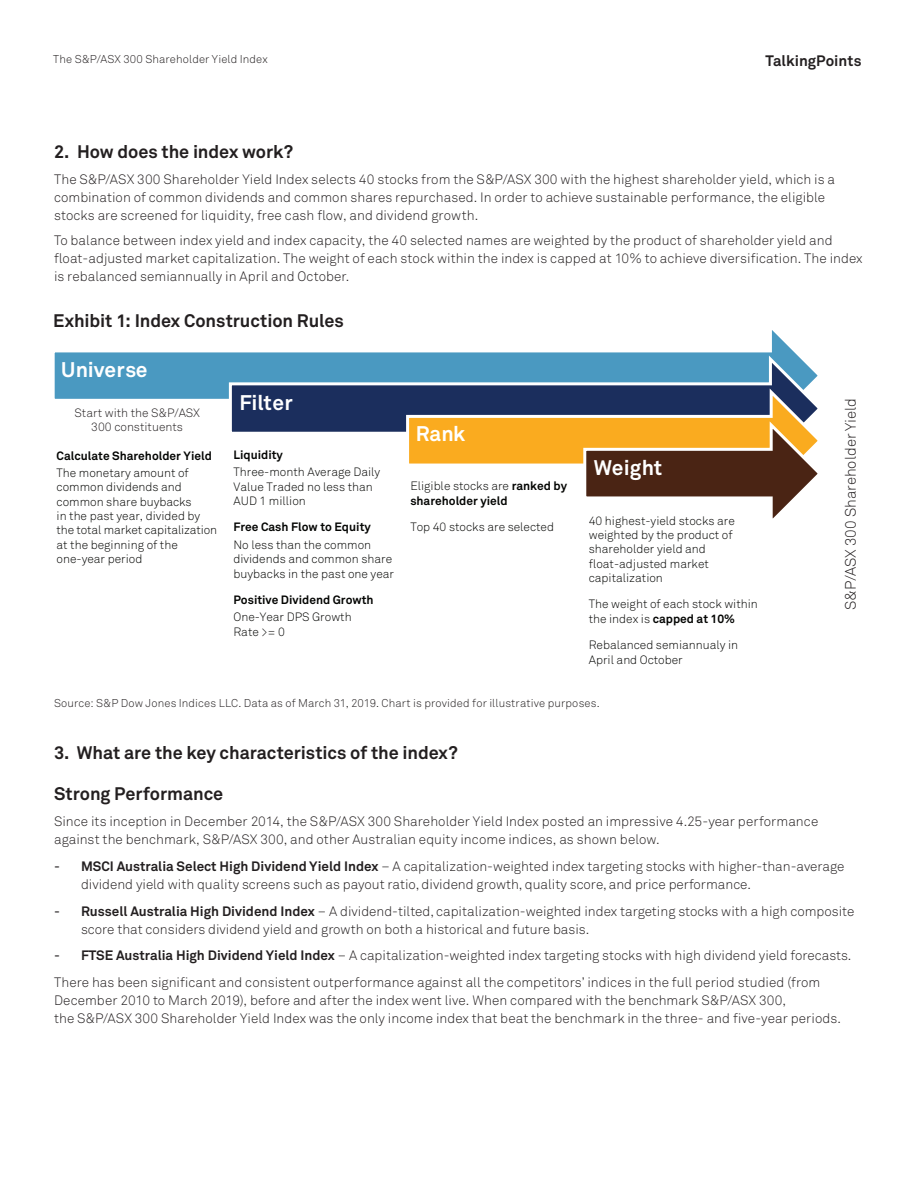
<style>
.page{position:relative;width:918px;height:1188px;background:#fff}
.page>*{position:absolute;margin:0;border:0;box-sizing:border-box;transform-origin:0 0}
.t1{font:700 21px "Akkurat Pro";color:#fff}
.D_Subheading_Level_2{font:700 18px "Akkurat Pro";letter-spacing:-.005em;color:#231f20}
.G_Charts_Title_2_10{font:700 18px "Akkurat Pro";letter-spacing:-.005em;color:#231f20}
.t2{font:300 15px "Akkurat Pro";color:#231f20}
.I_Contact_Header_10{font:700 15px "Akkurat Pro";color:#231f20}
.D_Subheading_Level_2-2{font:300 13.5px/18px "Akkurat Pro";color:#231f20}
.t3{font:300 12px/14.4px "Akkurat Pro";color:#040503}
.t4{font:700 12px/17.4px "Akkurat Pro";color:#040503}
.t5{font:300 12px/14.4px "Akkurat Pro";color:#231f20;text-align:center}
.I_Disclaimer_Footnot{font:300 11.25px "Akkurat Pro";letter-spacing:.01em;color:#231f20}
.s1{font-weight:300}
.s2{font-weight:700}
.s3{font-weight:400}
</style>
<div class="page">
<svg style="left:54px;top:330px;width:740px;height:69px"></svg>
<svg style="left:227px;top:352px;width:591px;height:80px;background:#4b81a8"></svg>
<svg style="left:405px;top:385px;width:413px;height:47px;background:#31426d"></svg>
<svg style="left:408px;top:392px;width:410px;height:127px"></svg>
<p class="I_Disclaimer_Footnot" style="left:53px;top:52px;width:216px">The S&amp;P/ASX 300 Shareholder Yield Index</p>
<p class="I_Contact_Header_10" style="left:766px;top:51px;width:97px">TalkingPoints</p>
<p class="D_Subheading_Level_2" style="left:54px;top:140px;width:241px">2. How does the index work?</p>
<p class="D_Subheading_Level_2-2" style="left:54px;top:171px;width:783px">The S&amp;P/ASX 300 Shareholder Yield Index selects 40 stocks from the S&amp;P/ASX 300 with the highest shareholder yield, which is a combination of common dividends and common shares repurchased. In order to achieve sustainable performance, the eligible stocks are screened for liquidity, free cash flow, and dividend growth.</p>
<p class="D_Subheading_Level_2-2" style="left:54px;top:231px;width:810px">To balance between index yield and index capacity, the 40 selected names are weighted by the product of shareholder yield and float-adjusted market capitalization. The weight of each stock within the index is capped at 10% to achieve diversification. The index is rebalanced semiannually in April and October.</p>
<p class="G_Charts_Title_2_10" style="left:53px;top:310px;width:292px">Exhibit 1: Index Construction Rules</p>
<p class="t1" style="left:61px;top:357px;width:88px">Universe</p>
<p class="t1" style="left:239px;top:390px;width:55px">Filter</p>
<p class="t5" style="left:74px;top:405px;width:127px">Start with the S&amp;P/ASX<br>300 constituents</p>
<p class="t4" style="left:57px;top:446px;width:157px">Calculate Shareholder Yield<br><span class="s1">The monetary amount of</span></p>
<p class="t3" style="left:57px;top:480px;width:162px">common dividends and common share buybacks<br>in the past year, divided by the total market capitalization at the beginning of the one-year period</p>
<p class="t3" style="left:233px;top:446px;width:148px;line-height:17.4px"><span class="s2">Liquidity<br></span>Three-month Average Daily</p>
<p class="t3" style="left:233px;top:479px;width:141px">Value Traded no less than<br>AUD 1 million</p>
<p class="t4" style="left:233px;top:518px;width:139px">Free Cash Flow to Equity<br><span class="s1">No less than the common</span></p>
<p class="t3" style="left:233px;top:552px;width:162px">dividends and common share buybacks in the past one year</p>
<p class="t4" style="left:233px;top:591px;width:142px">Positive Dividend Growth<br><span class="s1">One-Year DPS Growth</span></p>
<p class="t3" style="left:233px;top:624px;width:53px">Rate &gt;= 0</p>
<p class="t1" style="left:416px;top:421px;width:51px">Rank</p>
<p class="t4" style="left:410px;top:479px;width:158px;line-height:14.4px"><span class="s1">Eligible stocks are</span> ranked by shareholder yield</p>
<p class="t3" style="left:410px;top:520px;width:145px">Top 40 stocks are selected</p>
<p class="t1" style="left:594px;top:455px;width:70px">Weight</p>
<p class="t3" style="left:589px;top:513px;width:148px">40 highest-yield stocks are weighted by the product of shareholder yield and float-adjusted market capitalization</p>
<p class="t3" style="left:589px;top:597px;width:171px">The weight of each stock within the index is <span class="s2">capped at 10%</span></p>
<p class="t3" style="left:589px;top:638px;width:151px">Rebalanced semiannualy in<br>April and October</p>
<p class="I_Disclaimer_Footnot" style="left:54px;top:696px;width:547px">Source: S&amp;P Dow Jones Indices LLC. Data as of March 31, 2019. Chart is provided for illustrative purposes.</p>
<p class="t2" style="left:842px;top:610px;width:214px;rotate:-90deg">S&amp;P/ASX 300 Shareholder Yield</p>
<p class="D_Subheading_Level_2" style="left:54px;top:742px;width:405px">3. What are the key characteristics of the index?</p>
<p class="D_Subheading_Level_2" style="left:54px;top:782px;width:171px">Strong Performance</p>
<p class="D_Subheading_Level_2-2" style="left:54px;top:813px;width:766px">Since its inception in December 2014, the S&amp;P/ASX 300 Shareholder Yield Index posted an impressive 4.25-year performance against the benchmark, S&amp;P/ASX 300, and other Australian equity income indices, as shown below.</p>
<p class="D_Subheading_Level_2-2" style="left:81px;top:857px;width:765px;text-indent:-27px"><span class="s3">-</span> <span class="s2">MSCI Australia Select High Dividend Yield Index</span> – A capitalization-weighted index targeting stocks with higher-than-average dividend yield with quality screens such as payout ratio, dividend growth, quality score, and price performance.</p>
<p class="D_Subheading_Level_2-2" style="left:81px;top:902px;width:775px;text-indent:-27px"><span class="s3">-</span> <span class="s2">Russell Australia High Dividend Index</span> – A dividend-tilted, capitalization-weighted index targeting stocks with a high composite score that considers dividend yield and growth on both a historical and future basis.</p>
<p class="D_Subheading_Level_2-2" style="left:54px;top:946px;width:799px"><span class="s3">-</span> <span class="s2">FTSE Australia High Dividend Yield Index</span> – A capitalization-weighted index targeting stocks with high dividend yield forecasts.</p>
<p class="D_Subheading_Level_2-2" style="left:54px;top:973px;width:789px">There has been significant and consistent outperformance against all the competitors’ indices in the full period studied (from<br>December 2010 to March 2019), before and after the index went live. When compared with the benchmark S&amp;P/ASX 300,<br>the S&amp;P/ASX 300 Shareholder Yield Index was the only income index that beat the benchmark in the three- and five-year periods.</p>
</div>
